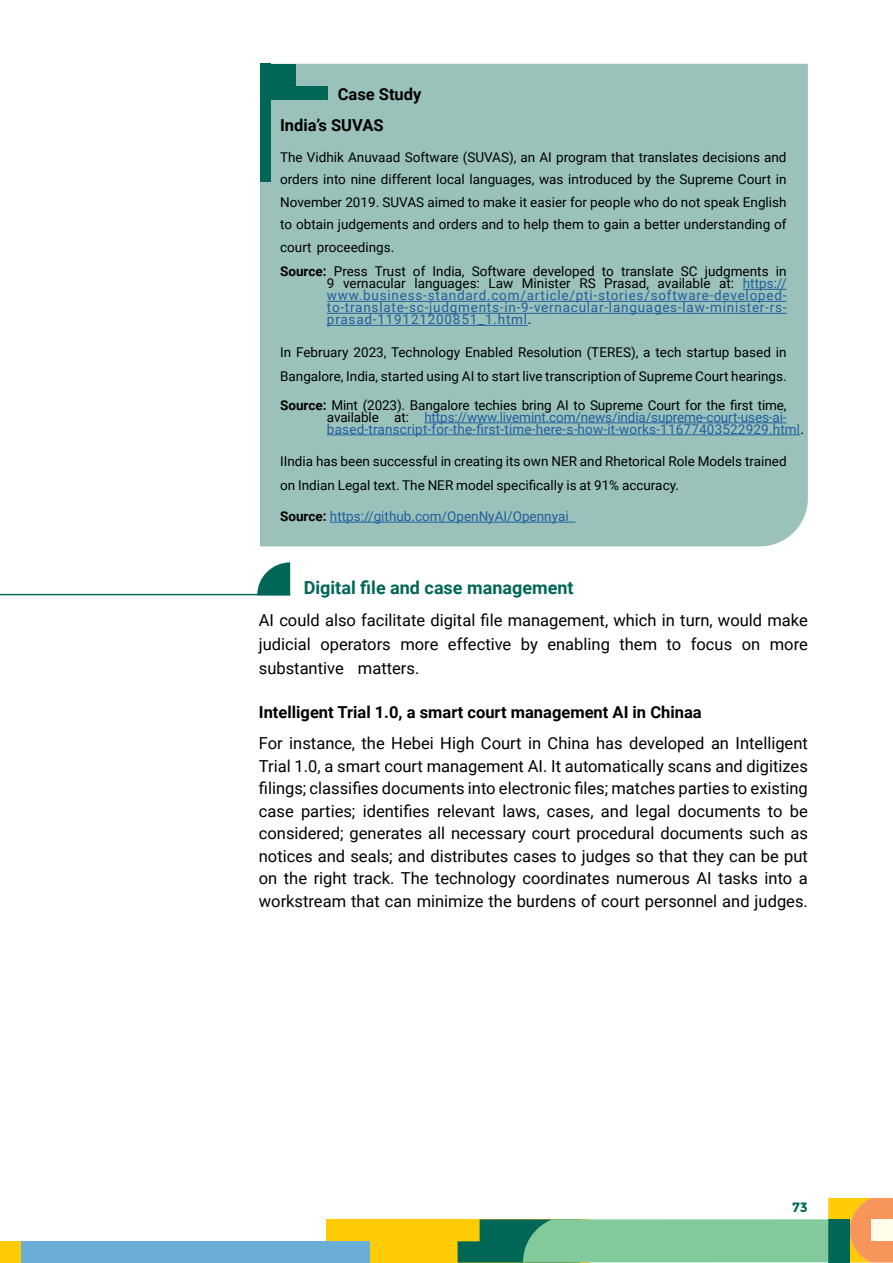
<style>
.page{position:relative;width:893px;height:1263px;background:#fff}
.page>*{position:absolute;margin:0;border:0;box-sizing:border-box;transform-origin:0 0}
.t1{font:700 18px "Roboto";color:#006757}
.t2{font:16.5px/22.5px "Roboto";color:#000;text-align:justify}
.t3{font:700 16.5px/31px "Roboto";color:#000}
.t4{font:13.5px/22.5px "Roboto";color:#000}
.t5{font:13.5px/12px "Roboto";color:#215e9e;text-align:justify}
.t6{font:700 13.5px "Montserrat";color:#065}
.s1{font-weight:700;color:#000}
.s2{color:#000}
</style>
<div class="page">
<div style="left:326px;top:1219px;width:263px;height:43px;background:#ffcb05"></div>
<svg style="left:457px;top:1198px;width:435px;height:64px"></svg>
<div style="left:21px;top:1241px;width:348px;height:21px;background:#6baed5"></div>
<div style="left:0;top:1241px;width:21px;height:21px;background:#ffcb05"></div>
<div style="left:260px;top:64px;width:547px;height:482px;background:#9ac2bb"></div>
<div style="left:260px;top:86px;width:67px;height:14px;background:#065"></div>
<div style="left:260px;top:64px;width:35px;height:23px;background:#065"></div>
<div style="left:260px;top:64px;width:10px;height:118px;background:#065"></div>
<hr style="left:742px;top:289px;width:44px;height:1px;background:#215e9e">
<hr style="left:327px;top:301px;width:459px;height:1px;background:#215e9e">
<hr style="left:327px;top:313px;width:459px;height:1px;background:#215e9e">
<hr style="left:327px;top:325px;width:200px;height:1px;background:#215e9e">
<hr style="left:424px;top:422px;width:362px;height:1px;background:#215e9e">
<hr style="left:327px;top:434px;width:473px;height:1px;background:#215e9e">
<hr style="left:330px;top:522px;width:245px;height:1px;background:#215e9e">
<svg style="left:257px;top:562px;width:33px;height:32px"></svg>
<hr style="left:0;top:594px;width:290px;height:1px;background:#065">
<p class="t3" style="left:280px;top:78px;width:143px;text-indent:58px">Case Study<br>India’s SUVAS</p>
<p class="t4" style="left:280px;top:145px;width:507px;text-align:justify">The Vidhik Anuvaad Software (SUVAS), an AI program that translates decisions and orders into nine different local languages, was introduced by the Supreme Court in November 2019. SUVAS aimed to make it easier for people who do not speak English to obtain judgements and orders and to help them to gain a better understanding of court proceedings.</p>
<p class="t5" style="left:327px;top:265px;width:461px;text-indent:-47px"><span class="s1">Source:</span> <span class="s2">Press Trust of India, Software developed to translate SC judgments in 9 vernacular languages: Law Minister RS Prasad, available at:</span> https:// www.business-standard.com/article/pti-stories/software-developed&shy;to-translate-sc-judgments-in-9-vernacular-languages-law-minister-rs&shy;prasad-119121200851_1.html<span class="s2">.</span></p>
<p class="t4" style="left:280px;top:340px;width:507px;line-height:24px">In February 2023, Technology Enabled Resolution (TERES), a tech startup based in<br>Bangalore, India, started using AI to start live transcription of Supreme Court hearings.</p>
<p class="t5" style="left:327px;top:399px;width:478px;text-align:left;text-indent:-47px"><span class="s1">Source:</span> <span class="s2">Mint (2023). Bangalore techies bring AI to Supreme Court for the first time, available at:</span> https://www.livemint.com/news/india/supreme-court-uses-ai&shy;based-transcript-for-the-first-time-here-s-how-it-works-11677403522929.html<span class="s2">.</span></p>
<p class="t4" style="left:280px;top:449px;width:508px;line-height:24px">IIndia has been successful in creating its own NER and Rhetorical Role Models trained on Indian Legal text. The NER model specifically is at 91% accuracy.</p>
<p class="t5" style="left:280px;top:510px;width:290px"><span class="s1">Source:</span> https://github.com/OpenNyAI/Opennyai</p>
<p class="t1" style="left:303px;top:575px;width:271px">Digital file and case management</p>
<p class="t2" style="left:259px;top:608px;width:550px;line-height:24px">AI could also facilitate digital file management, which in turn, would make judicial operators more effective by enabling them to focus on more substantive matters.</p>
<p class="t3" style="left:259px;top:696px;width:444px">Intelligent Trial 1.0, a smart court management AI in Chinaa</p>
<p class="t2" style="left:259px;top:731px;width:550px">For instance, the Hebei High Court in China has developed an Intelligent Trial 1.0, a smart court management AI. It automatically scans and digitizes filings; classifies documents into electronic files; matches parties to existing case parties; identifies relevant laws, cases, and legal documents to be considered; generates all necessary court procedural documents such as notices and seals; and distributes cases to judges so that they can be put on the right track. The technology coordinates numerous AI tasks into a workstream that can minimize the burdens of court personnel and judges.</p>
<p class="t6" style="left:791px;top:1199px;width:17px">73</p>
</div>
